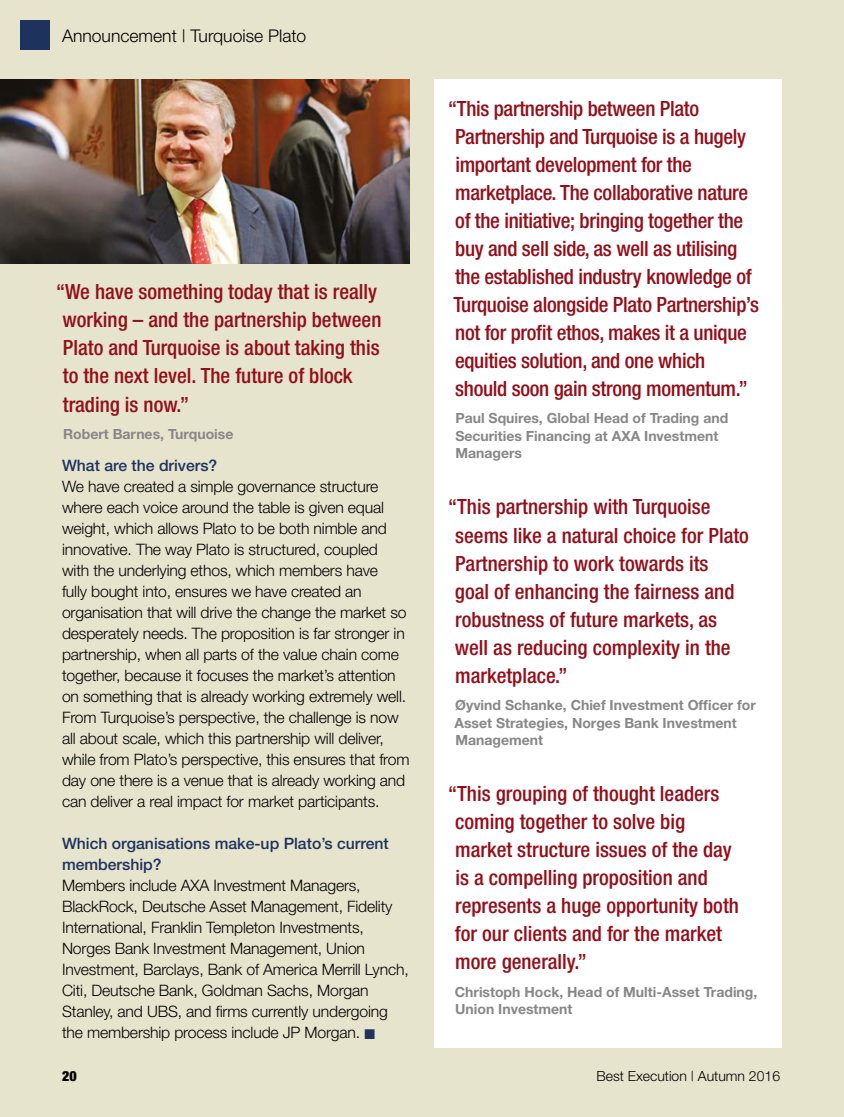
<style>
.page{position:relative;width:844px;height:1117px;background:#fff}
.page>*{position:absolute;margin:0;border:0;box-sizing:border-box;transform-origin:0 0}
.t1{font:500 condensed 21px/28px "Helvetica Neue";color:#940e19}
.t2{font:300 17.5px "Helvetica Neue";color:#000}
.t3{font:300 15.75px/21px "Helvetica Neue";letter-spacing:-.01em;color:#000}
.t4{font:500 15.75px/21px "Helvetica Neue";color:#1d335d}
.t5{font:700 14px/17.5px "Helvetica Neue";color:#878787}
.t6{font:300 14px "Helvetica Neue";color:#000}
.t7{font:900 condensed 14px "Helvetica Neue";color:#000}
.s1{color:#1d335d}
</style>
<div class="page">
<div style="left:0;top:0;width:843px;height:1116px;background:#e7e4ce"></div>
<div style="left:20px;top:20px;width:30px;height:30px;background:#1d335d"></div>
<img style="left:0;top:79px;width:409px;height:184px">
<div style="left:434px;top:79px;width:347px;height:968px;background:#fff"></div>
<p class="t2" style="left:62px;top:25px;width:246px">Announcement | Turquoise Plato</p>
<h1 class="t1" style="left:63px;top:278px;width:320px;text-indent:-7px">“We have something today that is really working – and the partnership between Plato and Turquoise is about taking this to the next level. The future of block trading is now.”</h1>
<p class="t5" style="left:63px;top:425px;width:172px">Robert Barnes, Turquoise</p>
<p class="t4" style="left:62px;top:455px;width:157px">What are the drivers?</p>
<p class="t3" style="left:62px;top:475px;width:349px">We have created a simple governance structure where each voice around the table is given equal weight, which allows Plato to be both nimble and innovative. The way Plato is structured, coupled<br>with the underlying ethos, which members have<br>fully bought into, ensures we have created an organisation that will drive the change the market so desperately needs. The proposition is far stronger in partnership, when all parts of the value chain come together, because it focuses the market’s attention on something that is already working extremely well.<br>From Turquoise’s perspective, the challenge is now all about scale, which this partnership will deliver, while from Plato’s perspective, this ensures that from day one there is a venue that is already working and can deliver a real impact for market participants.</p>
<p class="t4" style="left:62px;top:832px;width:328px">Which organisations make-up Plato’s current membership?</p>
<p class="t3" style="left:62px;top:874px;width:348px">Members include AXA Investment Managers, BlackRock, Deutsche Asset Management, Fidelity International, Franklin Templeton Investments, Norges Bank Investment Management, Union Investment, Barclays, Bank of America Merrill Lynch, Citi, Deutsche Bank, Goldman Sachs, Morgan Stanley, and UBS, and firms currently undergoing the membership process include JP Morgan. <span class="s1">■</span></p>
<p class="t1" style="left:448px;top:94px;width:312px">“This partnership between Plato Partnership and Turquoise is a hugely important development for the marketplace. The collaborative nature of the initiative; bringing together the buy and sell side, as well as utilising the established industry knowledge of Turquoise alongside Plato Partnership’s not for profit ethos, makes it a unique equities solution, and one which<br>should soon gain strong momentum.”</p>
<p class="t5" style="left:455px;top:409px;width:274px">Paul Squires, Global Head of Trading and<br>Securities Financing at AXA Investment<br>Managers</p>
<h1 class="t1" style="left:454px;top:492px;width:295px;text-indent:-7px">“This partnership with Turquoise seems like a natural choice for Plato<br>Partnership to work towards its<br>goal of enhancing the fairness and robustness of future markets, as well as reducing complexity in the marketplace.”</h1>
<p class="t5" style="left:454px;top:695px;width:303px">Øyvind Schanke, Chief Investment Officer for<br>Asset Strategies, Norges Bank Investment<br>Management</p>
<h1 class="t1" style="left:455px;top:779px;width:285px;text-indent:-7px">“This grouping of thought leaders coming together to solve big market structure issues of the day is a compelling proposition and represents a huge opportunity both for our clients and for the market more generally.”</h1>
<p class="t5" style="left:455px;top:982px;width:304px">Christoph Hock, Head of Multi-Asset Trading,<br>Union Investment</p>
<p class="t7" style="left:62px;top:1067px;width:16px">20</p>
<p class="t6" style="left:596px;top:1067px;width:185px">Best Execution | Autumn 2016</p>
</div>
